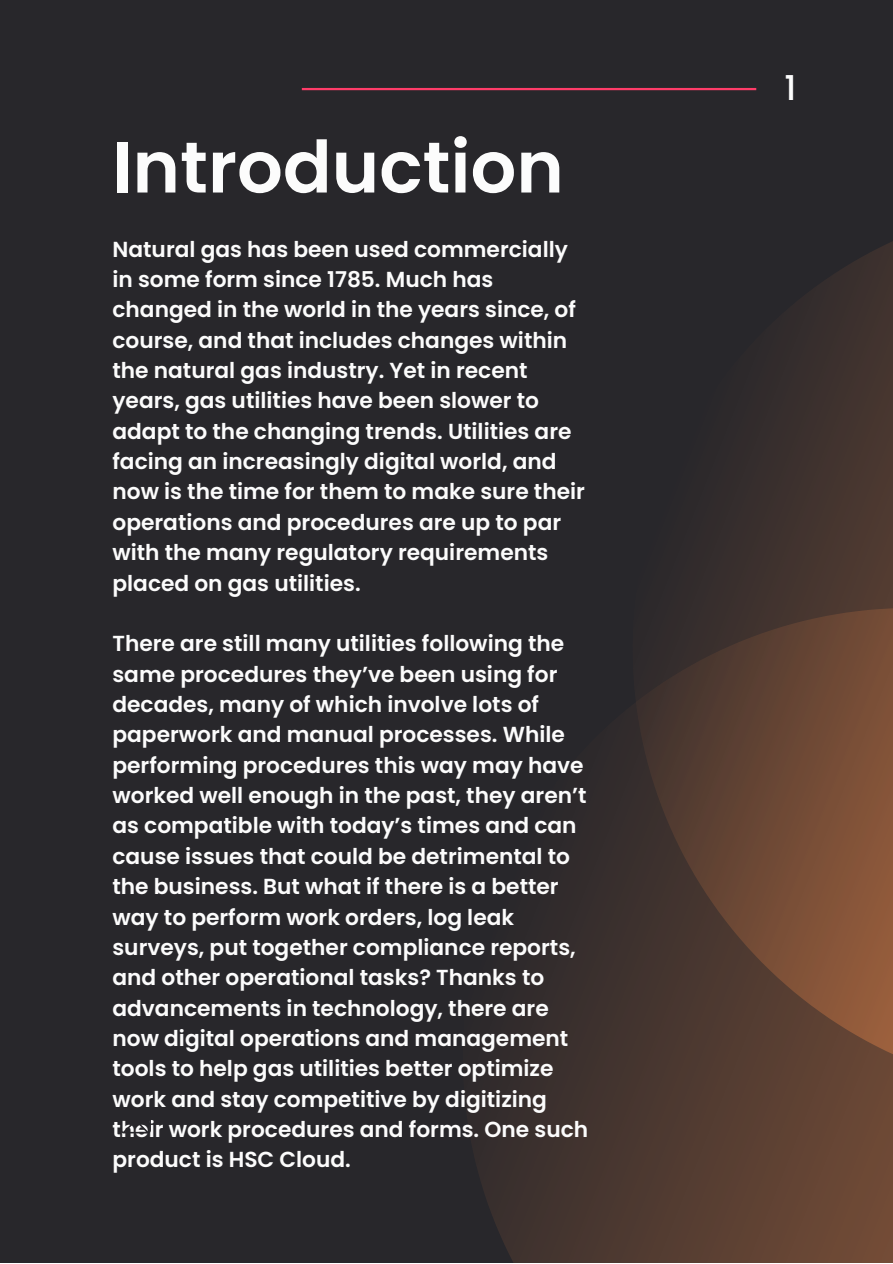
<style>
.page{position:relative;width:893px;height:1264px;background:#fff}
.page>*{position:absolute;margin:0;border:0;box-sizing:border-box;transform-origin:0 0}
.t1{font:600 71.85px "Poppins";color:#fcfcfc}
.t2{font:500 34.2px "Poppins";color:#fcfcfc}
.t3{font:600 21.75px/30.3px "Poppins";color:#fcfcfc}
</style>
<div class="page">
<div style="left:0;top:0;width:892px;height:1262px;background:#28272b"></div>
<svg style="left:474px;top:1090px;width:418px;height:172px"></svg>
<svg style="left:500px;top:88px;width:392px;height:1139px"></svg>
<hr style="left:302px;top:88px;width:454px;height:2px;background:#ff3c69">
<h1 class="t1" style="left:112px;top:117px;width:453px">Introduction</h1>
<p class="t3" style="left:112px;top:234px;width:474px">Natural gas has been used commercially in some form since 1785. Much has changed in the world in the years since, of course, and that includes changes within the natural gas industry. Yet in recent years, gas utilities have been slower to adapt to the changing trends. Utilities are facing an increasingly digital world, and now is the time for them to make sure their operations and procedures are up to par with the many regulatory requirements placed on gas utilities.</p>
<p class="t3" style="left:112px;top:628px;width:477px">There are still many utilities following the same procedures they’ve been using for decades, many of which involve lots of paperwork and manual processes. While performing procedures this way may have worked well enough in the past, they aren’t as compatible with today’s times and can cause issues that could be detrimental to the business. But what if there is a better way to perform work orders, log leak surveys, put together compliance reports, and other operational tasks? Thanks to advancements in technology, there are now digital operations and management tools to help gas utilities better optimize work and stay competitive by digitizing their work procedures and forms. One such product is HSC Cloud.</p>
<h2 class="t2" style="left:784px;top:64px;width:13px">1</h2>
</div>
